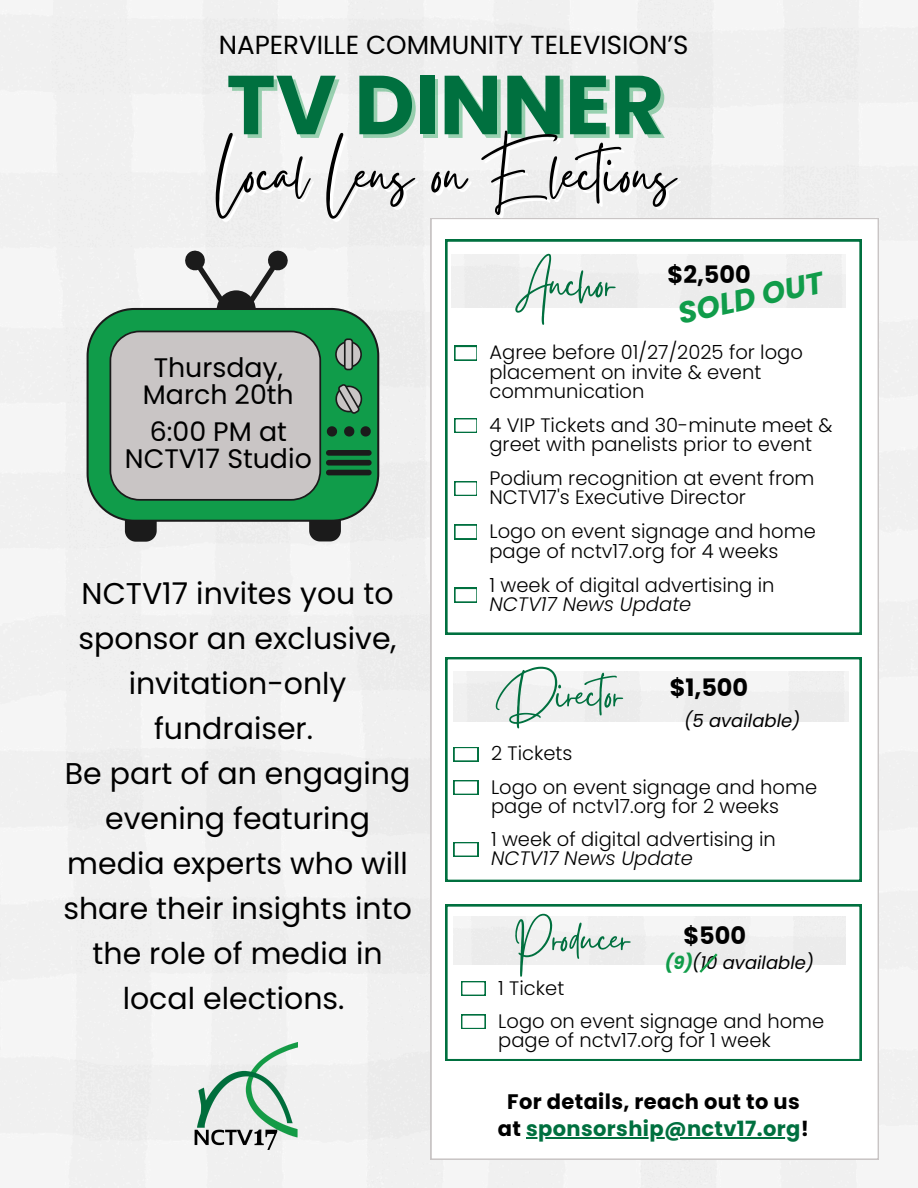
<style>
.page{position:relative;width:918px;height:1188px;background:#f0f0f0}
.page>*{position:absolute;margin:0;border:0;box-sizing:border-box;transform-origin:0 0}
.t1{font:700 83.4px "Poppins";color:#00703f}
.t2{font:72px "Gistesy";color:#000}
.t3{font:54.3px "Gistesy";color:#00703f}
.t4{font:50.4px "Gistesy";color:#00703f}
.t5{font:30px/45px "Poppins";color:#000;text-align:center}
.t6{font:italic 700 30px "Poppins";color:#109c4a}
.t7{font:26.85px/26.8px "Poppins";color:#000;text-align:center}
.t8{font:26.1px "Poppins";color:#000}
.t9{font:700 24px "Poppins";color:#000}
.t10{font:700 21px "Poppins";letter-spacing:.015em;color:#00703f}
.t11{font:700 21px "Poppins";letter-spacing:.015em;color:#000}
.t12{font:300 19.5px/19.5px "Poppins";color:#000}
.t13{font:italic 18px "Poppins";color:#000}
.s1{font-style:italic}
.s2{font-weight:700;color:#109c4a}
.s3{color:#000}
</style>
<div class="page">
<svg style="left:431px;top:218px;width:447px;height:942px"></svg>
<svg style="left:445px;top:240px;width:417px;height:394px"></svg>
<div style="left:452px;top:254px;width:394px;height:53px;background:#f0f0f0"></div>
<svg style="left:455px;top:418px;width:22px;height:15px"></svg>
<svg style="left:455px;top:525px;width:22px;height:14px"></svg>
<svg style="left:455px;top:588px;width:22px;height:14px"></svg>
<svg style="left:455px;top:346px;width:22px;height:14px"></svg>
<svg style="left:454px;top:481px;width:23px;height:15px"></svg>
<svg style="left:445px;top:657px;width:417px;height:225px"></svg>
<div style="left:454px;top:672px;width:395px;height:49px;background:#f0f0f0"></div>
<svg style="left:454px;top:747px;width:24px;height:14px"></svg>
<svg style="left:454px;top:780px;width:24px;height:15px"></svg>
<svg style="left:454px;top:842px;width:24px;height:15px"></svg>
<svg style="left:445px;top:904px;width:417px;height:157px"></svg>
<div style="left:454px;top:917px;width:391px;height:47px;background:#f0f0f0"></div>
<svg style="left:461px;top:981px;width:25px;height:15px"></svg>
<svg style="left:461px;top:1015px;width:25px;height:14px"></svg>
<svg style="left:87px;top:308px;width:292px;height:214px;background:#3d9d65"></svg>
<svg style="left:110px;top:249px;width:262px;height:292px"></svg>
<img style="left:194px;top:1043px;width:103px;height:107px">
<hr style="left:526px;top:1138px;width:275px;height:1px;background:#00703f">
<svg style="left:697px;top:951px;width:23px;height:24px"></svg>
<p class="t8" style="left:219px;top:26px;width:471px">NAPERVILLE COMMUNITY TELEVISION’S</p>
<p class="t1" style="left:226px;top:47px;width:439px">TV DINNER</p>
<p class="t2" style="left:216px;top:124px;width:461px">Local Lens on Elections</p>
<p class="t7" style="left:143px;top:354px;width:152px">Thursday,<br>March 20th</p>
<p class="t7" style="left:125px;top:419px;width:188px">6:00 PM at<br>NCTV17 Studio</p>
<p class="t5" style="left:63px;top:571px;width:350px">NCTV17 invites you to sponsor an exclusive, invitation-only fundraiser.<br>Be part of an engaging evening featuring media experts who will share their insights into the role of media in local elections.</p>
<p class="t3" style="left:516px;top:246px;width:99px">Anchor</p>
<h3 class="t9" style="left:668px;top:258px;width:85px">$2,500</h3>
<p class="t6" style="left:674px;top:293px;width:150px;rotate:-12deg">SOLD OUT</p>
<h2 class="t12" style="left:489px;top:343px;width:315px">Agree before 01/27/2025 for logo placement on invite &amp; event communication</h2>
<p class="t12" style="left:489px;top:415px;width:345px">4 VIP Tickets and 30-minute meet &amp; greet with panelists prior to event</p>
<p class="t12" style="left:489px;top:468px;width:327px">Podium recognition at event from<br>NCTV17's Executive Director</p>
<h6 class="t12" style="left:489px;top:521px;width:328px">Logo on event signage and home page of nctv17.org for 4 weeks</h6>
<h1 class="t12" style="left:489px;top:575px;width:287px">1 week of digital advertising in<br><span class="s1">NCTV17 News Update</span></h1>
<p class="t4" style="left:497px;top:660px;width:136px">Director</p>
<p class="t9" style="left:670px;top:671px;width:80px">$1,500</p>
<p class="t13" style="left:684px;top:708px;width:118px">(5 available)</p>
<h4 class="t12" style="left:491px;top:744px;width:83px">2 Tickets</h4>
<p class="t12" style="left:491px;top:777px;width:328px">Logo on event signage and home page of nctv17.org for 2 weeks</p>
<p class="t12" style="left:491px;top:829px;width:286px">1 week of digital advertising in<br><span class="s1">NCTV17 News Update</span></p>
<p class="t4" style="left:513px;top:903px;width:117px">Producer</p>
<p class="t9" style="left:683px;top:918px;width:64px">$500</p>
<p class="t13" style="left:665px;top:950px;width:151px"><span class="s2">(9)</span>(10 available)</p>
<h3 class="t12" style="left:498px;top:978px;width:68px">1 Ticket</h3>
<p class="t12" style="left:498px;top:1011px;width:328px">Logo on event signage and home page of nctv17.org for 1 week</p>
<h3 class="t11" style="left:507px;top:1087px;width:294px">For details, reach out to us</h3>
<p class="t10" style="left:498px;top:1114px;width:313px"><span class="s3">at</span> sponsorship@nctv17.org<span class="s3">!</span></p>
</div>
